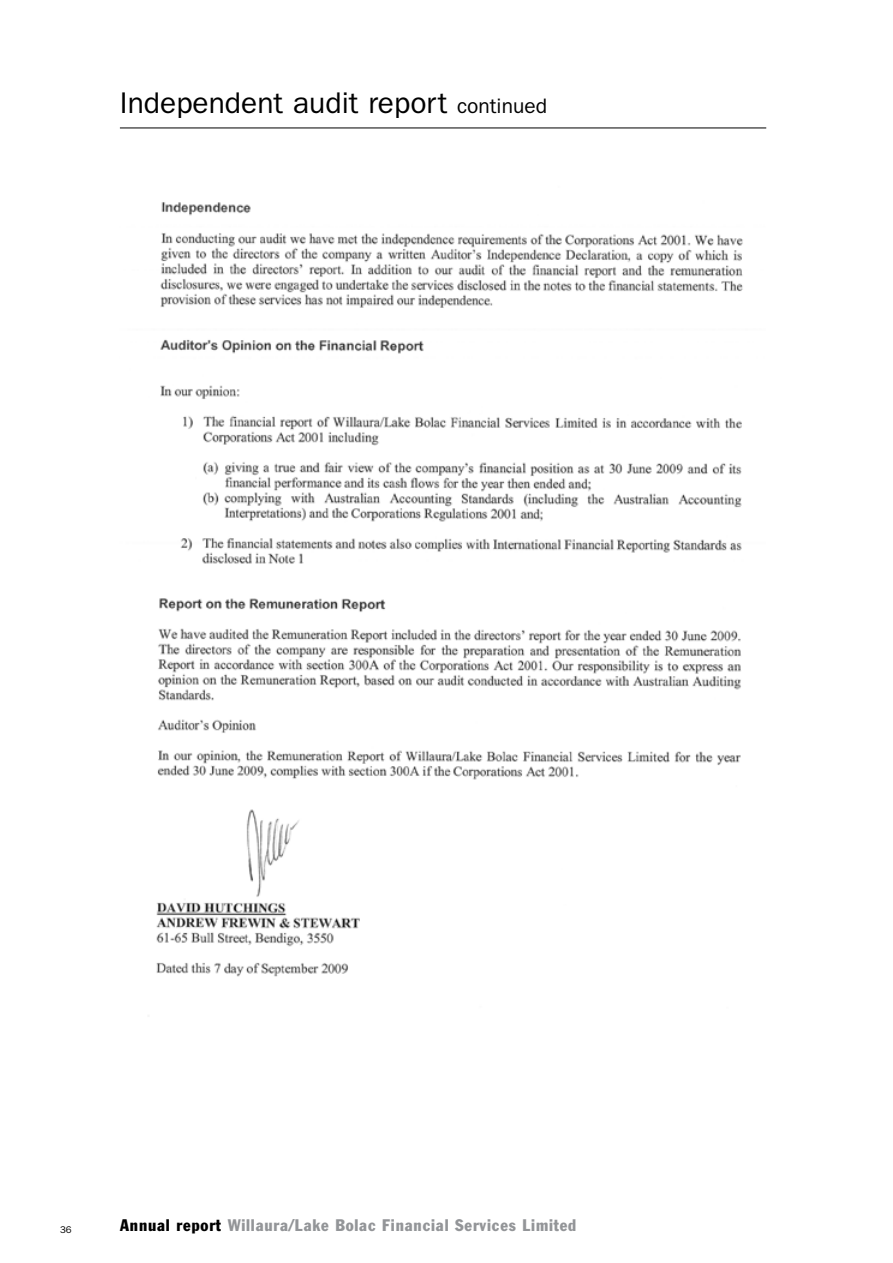
<style>
.page{position:relative;width:893px;height:1263px;background:#fff}
.page>*{position:absolute;margin:0;border:0;box-sizing:border-box;transform-origin:0 0}
.t1{font:30px "Franklin Gothic";color:#000}
.t2{font:condensed 16.5px "Franklin Gothic";letter-spacing:.05em;color:#939598}
.t3{font:9.75px "Franklin Gothic";color:#000}
.s1{font-size:21px}
.s2{color:#000}
</style>
<div class="page">
<hr style="left:120px;top:128px;width:646px;height:1px;background:#000">
<img style="left:156px;top:202px;width:587px;height:775px">
<h1 class="t1" style="left:120px;top:86px;width:429px">Independent audit report <span class="s1">continued</span></h1>
<p class="t3" style="left:60px;top:1224px;width:13px">36</p>
<p class="t2" style="left:120px;top:1215px;width:458px"><span class="s2">Annual report</span> Willaura/Lake Bolac Financial Services Limited</p>
</div>
